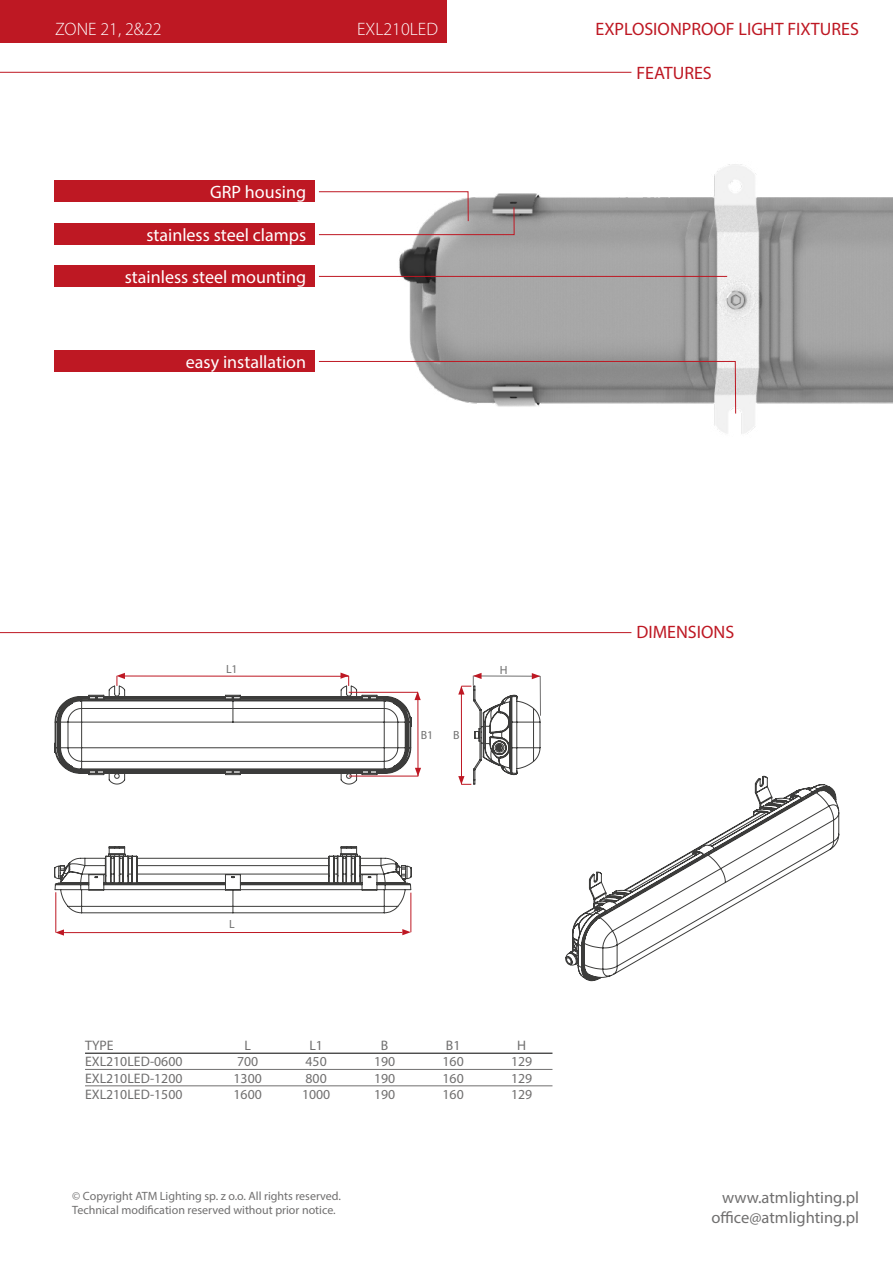
<style>
.page{position:relative;width:893px;height:1263px;background:#fff}
.page>*{position:absolute;margin:0;border:0;box-sizing:border-box;transform-origin:0 0}
.t1{font:18px "Myriad Pro";color:#fff}
.t2{font:18px "Myriad Pro";color:#be1823}
.t3{font:300 18px "Myriad Pro";color:#fff}
.t4{font:16.5px/19.8px "Myriad Pro";color:#706f6f;text-align:right}
.t5{font:13.8px/16.4px "Myriad Pro";color:#706f6f;text-align:justify}
.t6{font:12px/14.4px "Myriad Pro";color:#706f6f}
.t7{font:11.85px "Myriad Pro";color:#707070}
</style>
<div class="page">
<hr style="left:85px;top:1053px;width:467px;height:1px;background:#000">
<hr style="left:85px;top:1069px;width:467px;height:1px;background:#706f6f">
<hr style="left:85px;top:1085px;width:467px;height:1px;background:#706f6f">
<svg style="left:54px;top:685px;width:486px;height:228px"></svg>
<svg style="left:565px;top:776px;width:274px;height:205px"></svg>
<hr style="left:411px;top:893px;width:1px;height:39px;background:#be1823">
<hr style="left:124px;top:676px;width:225px;height:1px;background:#be1823">
<svg style="left:116px;top:673px;width:9px;height:13px"></svg>
<hr style="left:64px;top:932px;width:338px;height:1px;background:#be1823">
<svg style="left:55px;top:929px;width:9px;height:7px"></svg>
<svg style="left:402px;top:929px;width:9px;height:6px"></svg>
<hr style="left:56px;top:892px;width:1px;height:40px;background:#be1823">
<svg style="left:340px;top:672px;width:9px;height:14px"></svg>
<hr style="left:540px;top:676px;width:1px;height:40px;background:#706f6f">
<hr style="left:474px;top:676px;width:66px;height:1px;background:#707070">
<svg style="left:532px;top:673px;width:8px;height:6px"></svg>
<hr style="left:461px;top:686px;width:1px;height:98px;background:#be1823">
<svg style="left:458px;top:673px;width:24px;height:21px"></svg>
<svg style="left:458px;top:776px;width:13px;height:9px"></svg>
<hr style="left:349px;top:692px;width:69px;height:1px;background:#be1823">
<hr style="left:349px;top:776px;width:69px;height:1px;background:#be1823">
<hr style="left:418px;top:692px;width:1px;height:84px;background:#be1823">
<svg style="left:414px;top:691px;width:7px;height:9px"></svg>
<svg style="left:415px;top:768px;width:6px;height:8px"></svg>
<img style="left:361px;top:164px;width:532px;height:270px">
<div style="left:54px;top:180px;width:261px;height:22px;background:#be1823"></div>
<div style="left:54px;top:223px;width:261px;height:22px;background:#be1823"></div>
<div style="left:54px;top:265px;width:261px;height:22px;background:#be1823"></div>
<div style="left:54px;top:350px;width:261px;height:22px;background:#be1823"></div>
<svg style="left:318px;top:191px;width:197px;height:44px"></svg>
<hr style="left:319px;top:276px;width:408px;height:1px;background:#be1823">
<svg style="left:318px;top:361px;width:418px;height:53px"></svg>
<div style="left:0;top:0;width:446px;height:43px;background:#be1823"></div>
<hr style="left:0;top:632px;width:631px;height:1px;background:#be1823">
<hr style="left:0;top:72px;width:631px;height:1px;background:#be1823">
<h1 class="t3" style="left:55px;top:18px;width:108px">ZONE 21, 2&amp;22</h1>
<h1 class="t2" style="left:595px;top:18px;width:265px">EXPLOSIONPROOF LIGHT FIXTURES</h1>
<h1 class="t3" style="left:357px;top:18px;width:82px">EXL210LED</h1>
<h1 class="t1" style="left:210px;top:181px;width:97px">GRP housing</h1>
<h1 class="t1" style="left:146px;top:223px;width:161px">stainless steel clamps</h1>
<h1 class="t1" style="left:125px;top:266px;width:183px">stainless steel mounting</h1>
<h1 class="t1" style="left:186px;top:351px;width:122px">easy installation</h1>
<p class="t7" style="left:226px;top:661px;width:13px">L1</p>
<p class="t7" style="left:229px;top:916px;width:7px">L</p>
<p class="t7" style="left:421px;top:728px;width:14px">B1</p>
<p class="t7" style="left:453px;top:727px;width:8px">B</p>
<p class="t7" style="left:500px;top:663px;width:9px">H</p>
<p class="t5" style="left:85px;top:1037px;width:30px">TYPE</p>
<p class="t5" style="left:244px;top:1037px;width:8px">L</p>
<p class="t5" style="left:309px;top:1037px;width:15px">L1</p>
<p class="t5" style="left:381px;top:1037px;width:9px">B</p>
<p class="t5" style="left:446px;top:1037px;width:16px">B1</p>
<p class="t5" style="left:85px;top:1053px;width:99px">EXL210LED-0600<br>EXL210LED-1200<br>EXL210LED-1500</p>
<p class="t5" style="left:511px;top:1053px;width:23px">129<br>129<br>129</p>
<p class="t5" style="left:517px;top:1037px;width:10px">H</p>
<p class="t5" style="left:234px;top:1053px;width:30px;text-align:left">700<br>1300<br>1600</p>
<p class="t5" style="left:302px;top:1053px;width:30px;text-align:left">450<br>800<br>1000</p>
<p class="t5" style="left:374px;top:1053px;width:23px">190<br>190<br>190</p>
<p class="t5" style="left:442px;top:1053px;width:23px">160<br>160<br>160</p>
<h1 class="t2" style="left:636px;top:62px;width:77px">FEATURES</h1>
<h1 class="t2" style="left:636px;top:621px;width:99px">DIMENSIONS</h1>
<p class="t6" style="left:72px;top:1188px;width:270px">© Copyright ATM Lighting sp. z o.o. All rights reserved.<br>Technical modification reserved without prior notice.</p>
<p class="t4" style="left:711px;top:1187px;width:149px">www.atmlighting.pl office@atmlighting.pl</p>
</div>
